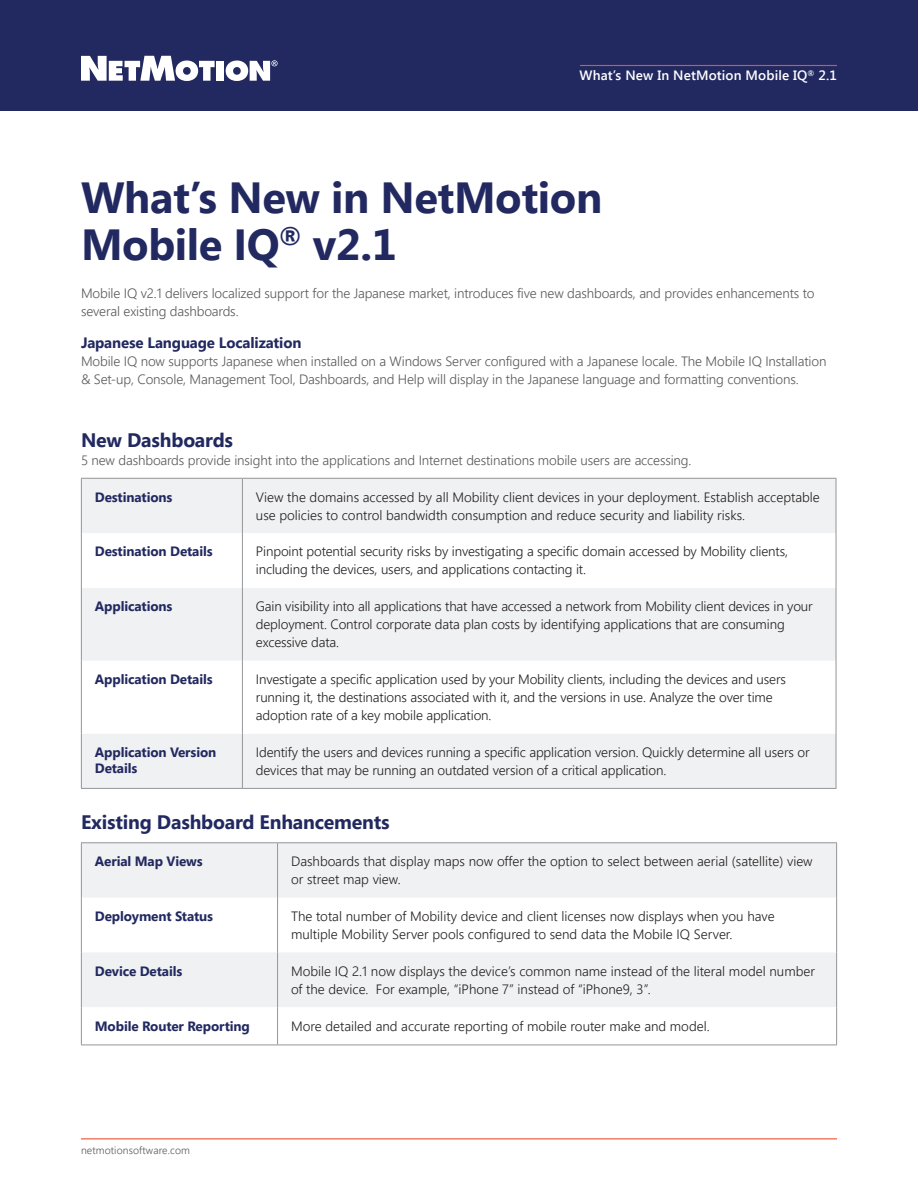
<style>
.page{position:relative;width:918px;height:1188px;background:#fff}
.page>*{position:absolute;margin:0;border:0;box-sizing:border-box;transform-origin:0 0}
.t1{font:700 43.5px/46.5px "Segoe UI";letter-spacing:-.01em;color:#222960}
.t2{font:700 19.5px "Segoe UI";letter-spacing:-.01em;color:#222960}
.t3{font:700 15px "Segoe UI";letter-spacing:-.01em;color:#222960}
.Table_C_body{font:300 13.5px/18px "Segoe UI";letter-spacing:-.01em;color:#231f20}
.t4{font:300 13.5px/18px "Segoe UI";letter-spacing:-.01em;color:#595959}
.Table_C_body-2{font:700 13.5px/16.5px "Segoe UI";letter-spacing:-.01em;color:#222960}
.t5{font:600 13.5px "Segoe UI";letter-spacing:.01em;color:#fff}
.t6{font:300 10.5px "Segoe UI";letter-spacing:.01em;color:#595959}
</style>
<div class="page">
<hr style="left:81px;top:1138px;width:756px;height:1px;background:#f04f2e">
<div style="left:0;top:0;width:918px;height:110px;background:#222960"></div>
<svg style="left:81px;top:56px;width:134px;height:25px"></svg>
<div style="left:217px;top:61px;width:7px;height:20px;background:#fff"></div>
<svg style="left:226px;top:60px;width:52px;height:21px"></svg>
<hr style="left:580px;top:65px;width:257px;height:1px;background:#f04f2e">
<div style="left:82px;top:479px;width:754px;height:309px;background:#f0f1f2"></div>
<svg style="left:82px;top:533px;width:754px;height:201px"></svg>
<hr style="left:81px;top:479px;width:1px;height:54px;background:#939598">
<hr style="left:242px;top:479px;width:1px;height:54px;background:#939598">
<hr style="left:836px;top:479px;width:1px;height:54px;background:#939598">
<hr style="left:81px;top:533px;width:1px;height:55px;background:#939598">
<hr style="left:242px;top:533px;width:1px;height:55px;background:#939598">
<hr style="left:836px;top:533px;width:1px;height:55px;background:#939598">
<hr style="left:81px;top:588px;width:1px;height:73px;background:#939598">
<hr style="left:242px;top:588px;width:1px;height:73px;background:#939598">
<hr style="left:836px;top:588px;width:1px;height:73px;background:#939598">
<hr style="left:81px;top:661px;width:1px;height:73px;background:#939598">
<hr style="left:242px;top:661px;width:1px;height:73px;background:#939598">
<hr style="left:836px;top:661px;width:1px;height:73px;background:#939598">
<hr style="left:81px;top:734px;width:1px;height:54px;background:#939598">
<hr style="left:242px;top:734px;width:1px;height:54px;background:#939598">
<hr style="left:836px;top:734px;width:1px;height:54px;background:#939598">
<hr style="left:81px;top:788px;width:161px;height:1px;background:#939598">
<hr style="left:242px;top:788px;width:594px;height:1px;background:#939598">
<hr style="left:81px;top:478px;width:161px;height:1px;background:#939598">
<hr style="left:242px;top:478px;width:594px;height:1px;background:#939598">
<svg style="left:82px;top:843px;width:754px;height:164px;fill:#f0f1f2"></svg>
<svg style="left:82px;top:1044px;width:754px;height:1px"></svg>
<hr style="left:81px;top:843px;width:1px;height:55px;background:#939598">
<hr style="left:277px;top:843px;width:1px;height:55px;background:#939598">
<hr style="left:836px;top:843px;width:1px;height:55px;background:#939598">
<hr style="left:81px;top:898px;width:1px;height:54px;background:#939598">
<hr style="left:277px;top:898px;width:1px;height:54px;background:#939598">
<hr style="left:836px;top:898px;width:1px;height:54px;background:#939598">
<hr style="left:81px;top:952px;width:1px;height:55px;background:#939598">
<hr style="left:277px;top:952px;width:1px;height:55px;background:#939598">
<hr style="left:836px;top:952px;width:1px;height:55px;background:#939598">
<hr style="left:81px;top:1007px;width:1px;height:38px;background:#939598">
<hr style="left:277px;top:1007px;width:1px;height:38px;background:#939598">
<hr style="left:836px;top:1007px;width:1px;height:38px;background:#939598">
<hr style="left:81px;top:1045px;width:197px;height:1px;background:#939598">
<hr style="left:278px;top:1045px;width:559px;height:1px;background:#939598">
<hr style="left:81px;top:842px;width:197px;height:1px;background:#939598">
<hr style="left:278px;top:842px;width:559px;height:1px;background:#939598">
<p class="t5" style="left:580px;top:66px;width:259px">What’s New In NetMotion Mobile IQ<sup>®</sup> 2.1</p>
<p class="t1" style="left:81px;top:173px;width:523px">What’s New in NetMotion<br>Mobile IQ<sup>®</sup> v2.1</p>
<p class="t4" style="left:81px;top:284px;width:735px">Mobile IQ v2.1 delivers localized support for the Japanese market, introduces five new dashboards, and provides enhancements to several existing dashboards.</p>
<p class="t3" style="left:81px;top:332px;width:222px">Japanese Language Localization</p>
<p class="t4" style="left:81px;top:352px;width:747px">Mobile IQ now supports Japanese when installed on a Windows Server configured with a Japanese locale. The Mobile IQ Installation &amp; Set-up, Console, Management Tool, Dashboards, and Help will display in the Japanese language and formatting conventions.</p>
<p class="t2" style="left:81px;top:426px;width:154px">New Dashboards</p>
<p class="t4" style="left:81px;top:451px;width:612px">5 new dashboards provide insight into the applications and Internet destinations mobile users are accessing.</p>
<p class="Table_C_body-2" style="left:95px;top:488px;width:79px">Destinations</p>
<p class="Table_C_body" style="left:256px;top:487px;width:565px">View the domains accessed by all Mobility client devices in your deployment. Establish acceptable use policies to control bandwidth consumption and reduce security and liability risks.</p>
<p class="Table_C_body-2" style="left:95px;top:543px;width:119px">Destination Details</p>
<p class="Table_C_body" style="left:256px;top:542px;width:534px">Pinpoint potential security risks by investigating a specific domain accessed by Mobility clients, including the devices, users, and applications contacting it.</p>
<p class="Table_C_body-2" style="left:95px;top:598px;width:79px">Applications</p>
<p class="Table_C_body" style="left:256px;top:597px;width:558px">Gain visibility into all applications that have accessed a network from Mobility client devices in your deployment. Control corporate data plan costs by identifying applications that are consuming excessive data.</p>
<p class="Table_C_body-2" style="left:95px;top:671px;width:119px">Application Details</p>
<p class="Table_C_body" style="left:256px;top:670px;width:532px">Investigate a specific application used by your Mobility clients, including the devices and users running it, the destinations associated with it, and the versions in use. Analyze the over time adoption rate of a key mobile application.</p>
<p class="Table_C_body-2" style="left:95px;top:743px;width:123px">Application Version<br>Details</p>
<p class="Table_C_body" style="left:256px;top:743px;width:555px">Identify the users and devices running a specific application version. Quickly determine all users or devices that may be running an outdated version of a critical application.</p>
<p class="t2" style="left:81px;top:808px;width:310px">Existing Dashboard Enhancements</p>
<p class="Table_C_body-2" style="left:95px;top:853px;width:109px">Aerial Map Views</p>
<p class="Table_C_body" style="left:291px;top:852px;width:523px">Dashboards that display maps now offer the option to select between aerial (satellite) view or street map view.</p>
<p class="Table_C_body-2" style="left:95px;top:907px;width:120px">Deployment Status</p>
<p class="Table_C_body" style="left:291px;top:907px;width:485px">The total number of Mobility device and client licenses now displays when you have multiple Mobility Server pools configured to send data the Mobile IQ Server.</p>
<p class="Table_C_body-2" style="left:95px;top:962px;width:89px">Device Details</p>
<p class="Table_C_body" style="left:291px;top:962px;width:525px">Mobile IQ 2.1 now displays the device’s common name instead of the literal model number of the device. For example, “iPhone 7” instead of “iPhone9, 3”.</p>
<p class="Table_C_body-2" style="left:95px;top:1017px;width:157px">Mobile Router Reporting</p>
<p class="Table_C_body" style="left:291px;top:1016px;width:420px">More detailed and accurate reporting of mobile router make and model.</p>
<p class="t6" style="left:81px;top:1142px;width:110px">netmotionsoftware.com</p>
</div>
